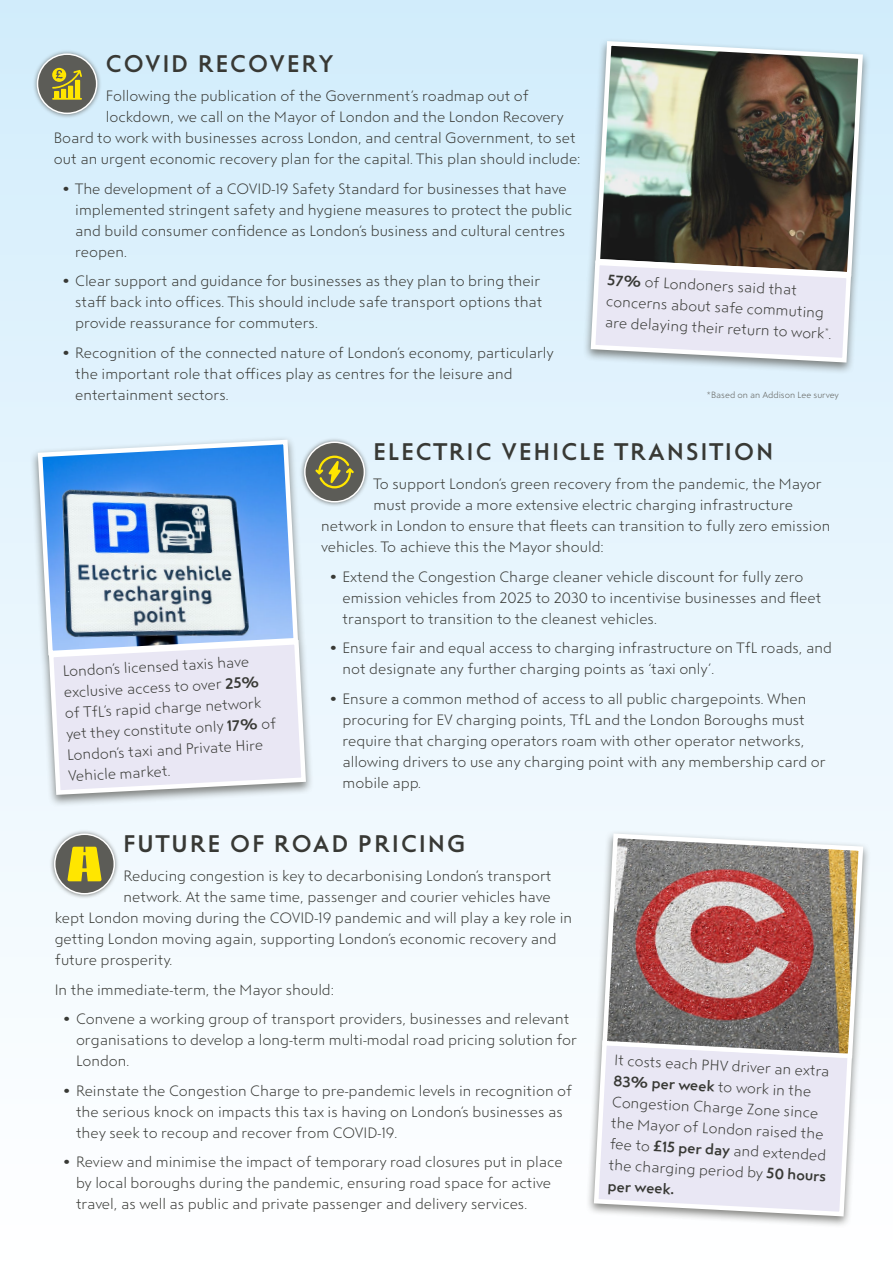
<style>
.page{position:relative;width:893px;height:1263px;background:#fff}
.page>*{position:absolute;margin:0;border:0;box-sizing:border-box;transform-origin:0 0}
.t1{font:500 24px "Steagal";letter-spacing:.1em;color:#383935}
.t2{font:300 15px/21px "Steagal";color:#383935}
.t3{font:300 9px "Steagal";color:#5c5c57}
.s1{font-weight:500;font-size:21px}
.s2{font-weight:500}
</style>
<div class="page">
<div style="left:0;top:0;width:893px;height:1263px;background:linear-gradient(to bottom,#d2edfb,#fff)"></div>
<div style="left:583px;top:38px;width:288px;height:337px;background:#5c5c57;opacity:.75"></div>
<svg style="left:588px;top:258px;width:265px;height:107px;background:#e3e3ef"></svg>
<img style="left:593px;top:39px;width:272px;height:240px">
<div style="left:30px;top:436px;width:284px;height:371px;background:#5c5c57;opacity:.75"></div>
<svg style="left:46px;top:637px;width:262px;height:160px;background:#e6e5f0"></svg>
<svg style="left:35px;top:437px;width:265px;height:221px;background:#94b6de"></svg>
<div style="left:299px;top:437px;width:71px;height:70px;background:#5c5c57;opacity:.75"></div>
<div style="left:305px;top:442px;width:59px;height:60px;background:#5c5c57;border-radius:50%"></div>
<div style="left:304px;top:441px;width:61px;height:61px;border:2px solid #fff;border-radius:50%"></div>
<svg style="left:315px;top:456px;width:39px;height:32px"></svg>
<div style="left:586px;top:830px;width:285px;height:398px;background:#5c5c57;opacity:.75"></div>
<svg style="left:591px;top:1038px;width:263px;height:181px;background:#e8e6f1"></svg>
<svg style="left:600px;top:831px;width:266px;height:230px;background:#ab8f8a"></svg>
<div style="left:49px;top:829px;width:71px;height:70px;background:#5c5c57;opacity:.75"></div>
<div style="left:55px;top:834px;width:59px;height:60px;background:#5c5c57;border-radius:50%"></div>
<div style="left:54px;top:833px;width:61px;height:61px;border:2px solid #fff;border-radius:50%"></div>
<svg style="left:67px;top:847px;width:35px;height:34px"></svg>
<div style="left:32px;top:49px;width:70px;height:69px;background:#5c5c57;opacity:.75"></div>
<div style="left:38px;top:54px;width:59px;height:59px;background:#5c5c57;border-radius:50%"></div>
<div style="left:37px;top:53px;width:60px;height:61px;border:2px solid #fff;border-radius:50%"></div>
<svg style="left:52px;top:68px;width:30px;height:32px"></svg>
<h1 class="t1" style="left:106px;top:50px;width:229px">COVID RECOVERY</h1>
<p class="t2" style="left:106px;top:86px;width:425px">Following the publication of the Government’s roadmap out of</p>
<p class="t2" style="left:106px;top:107px;width:459px">lockdown, we call on the Mayor of London and the London Recovery</p>
<p class="t2" style="left:54px;top:128px;width:523px">Board to work with businesses across London, and central Government, to set</p>
<p class="t2" style="left:54px;top:149px;width:528px">out an urgent economic recovery plan for the capital. This plan should include:</p>
<p class="t2" style="left:75px;top:178px;width:498px;text-indent:-13px"><span class="s1">•</span> The development of a COVID-19 Safety Standard for businesses that have implemented stringent safety and hygiene measures to protect the public and build consumer confidence as London’s business and cultural centres reopen.</p>
<p class="t2" style="left:75px;top:271px;width:469px;text-indent:-13px"><span class="s1">•</span> Clear support and guidance for businesses as they plan to bring their staff back into offices. This should include safe transport options that provide reassurance for commuters.</p>
<p class="t2" style="left:75px;top:342px;width:480px;text-indent:-13px"><span class="s1">•</span> Recognition of the connected nature of London’s economy, particularly the important role that offices play as centres for the leisure and entertainment sectors.</p>
<p class="t2" style="left:608px;top:270px;width:228px;rotate:3deg"><span class="s2">57%</span> of Londoners said that concerns about safe commuting are delaying their return to work<sup>*</sup>.</p>
<p class="t3" style="left:707px;top:390px;width:134px">*Based on an Addison Lee survey</p>
<p class="t2" style="left:62px;top:661px;width:212px;rotate:-3deg">London’s licensed taxis have exclusive access to over <span class="s2">25% </span>of TfL’s rapid charge network yet they constitute only <span class="s2">17%</span> of<br>London’s taxi and Private Hire<br>Vehicle market.</p>
<h1 class="t1" style="left:374px;top:438px;width:401px">ELECTRIC VEHICLE TRANSITION</h1>
<p class="t2" style="left:374px;top:474px;width:449px">To support London’s green recovery from the pandemic, the Mayor</p>
<p class="t2" style="left:374px;top:495px;width:421px">must provide a more extensive electric charging infrastructure</p>
<p class="t2" style="left:321px;top:516px;width:510px">network in London to ensure that fleets can transition to fully zero emission</p>
<p class="t2" style="left:321px;top:537px;width:284px">vehicles. To achieve this the Mayor should:</p>
<p class="t2" style="left:343px;top:566px;width:480px;text-indent:-13px"><span class="s1">•</span> Extend the Congestion Charge cleaner vehicle discount for fully zero emission vehicles from 2025 to 2030 to incentivise businesses and fleet transport to transition to the cleanest vehicles.</p>
<p class="t2" style="left:343px;top:638px;width:491px;text-indent:-13px"><span class="s1">•</span> Ensure fair and equal access to charging infrastructure on TfL roads, and not designate any further charging points as ‘taxi only’.</p>
<p class="t2" style="left:343px;top:688px;width:485px;text-indent:-13px"><span class="s1">•</span> Ensure a common method of access to all public chargepoints. When procuring for EV charging points, TfL and the London Boroughs must require that charging operators roam with other operator networks, allowing drivers to use any charging point with any membership card or mobile app.</p>
<h1 class="t1" style="left:124px;top:830px;width:343px">FUTURE OF ROAD PRICING</h1>
<p class="t2" style="left:124px;top:866px;width:429px">Reducing congestion is key to decarbonising London’s transport</p>
<p class="t2" style="left:124px;top:887px;width:429px">network. At the same time, passenger and courier vehicles have</p>
<p class="t2" style="left:55px;top:908px;width:519px">kept London moving during the COVID-19 pandemic and will play a key role in</p>
<p class="t2" style="left:55px;top:929px;width:503px">getting London moving again, supporting London’s economic recovery and</p>
<p class="t2" style="left:55px;top:950px;width:119px">future prosperity.</p>
<p class="t2" style="left:55px;top:979px;width:281px">In the immediate-term, the Mayor should:</p>
<p class="t2" style="left:76px;top:1009px;width:502px;text-indent:-13px"><span class="s1">•</span> Convene a working group of transport providers, businesses and relevant organisations to develop a long-term multi-modal road pricing solution for<br>London.</p>
<p class="t2" style="left:76px;top:1080px;width:498px;text-indent:-13px"><span class="s1">•</span> Reinstate the Congestion Charge to pre-pandemic levels in recognition of the serious knock on impacts this tax is having on London’s businesses as they seek to recoup and recover from COVID-19.</p>
<p class="t2" style="left:76px;top:1152px;width:488px;text-indent:-13px"><span class="s1">•</span> Review and minimise the impact of temporary road closures put in place by local boroughs during the pandemic, ensuring road space for active travel, as well as public and private passenger and delivery services.</p>
<p class="t2" style="left:615px;top:1050px;width:219px;rotate:3deg">It costs each PHV driver an extra<br><span class="s2">83% per week</span> to work in the<br>Congestion Charge Zone since the Mayor of London raised the fee to <span class="s2">£15 per day</span> and extended the charging period by <span class="s2">50 hours per week.</span></p>
</div>
